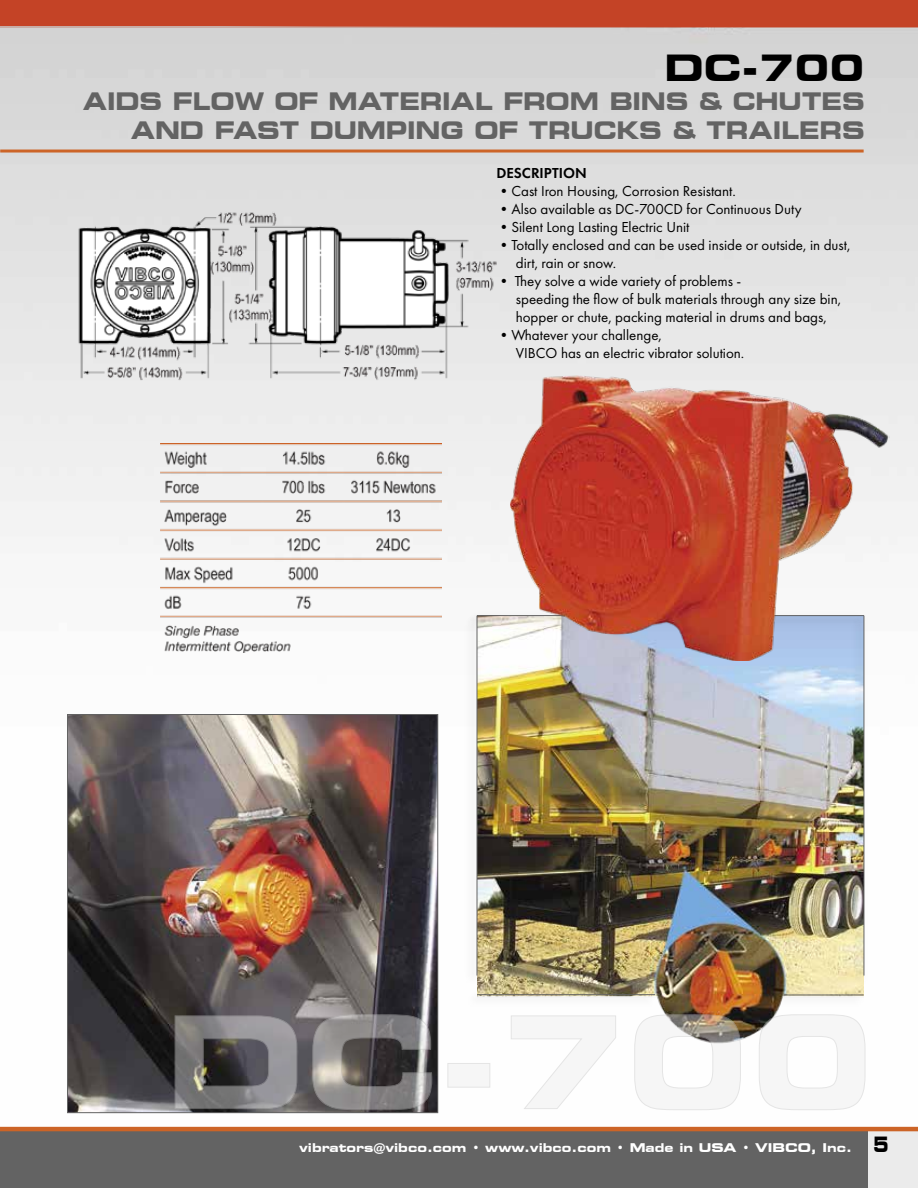
<style>
.page{position:relative;width:918px;height:1188px;background:#fff}
.page>*{position:absolute;margin:0;border:0;box-sizing:border-box;transform-origin:0 0}
.t1{font:700 expanded 36px "Square 721 BT";color:#000}
.t2{font:700 expanded 24px/28.8px "Square 721 BT";letter-spacing:-.005em;color:#636363;text-align:right;scale:.92 1}
.t3{font:15px/18px "Futura PT";color:#000}
.t4{font:600 15px "Futura PT";color:#000}
.t5{font:700 expanded 12px "Square 721 BT";color:#fff}
.s1{font-size:21px;color:#000}
</style>
<div class="page">
<div style="left:867px;top:1130px;width:51px;height:58px;background:#ebebeb"></div>
<div style="left:0;top:0;width:918px;height:28px;background:#c44326"></div>
<div style="left:0;top:1130px;width:867px;height:58px;background:#636363"></div>
<hr style="left:0;top:1127px;width:918px;height:4px;background:#cc6427">
<img style="left:0;top:27px;width:918px;height:1087px">
<img style="left:69px;top:716px;width:367px;height:395px">
<div style="left:67px;top:714px;width:371px;height:399px;border:1px solid #636363"></div>
<img style="left:59px;top:204px;width:442px;height:187px">
<img style="left:160px;top:444px;width:281px;height:208px">
<img style="left:477px;top:629px;width:387px;height:385px">
<div style="left:466px;top:990px;width:192px;height:18px;background:#000;opacity:.35"></div>
<hr style="left:477px;top:994px;width:178px;height:1px;background:#636363">
<div style="left:464px;top:613px;width:17px;height:374px;background:#000;opacity:.35"></div>
<hr style="left:477px;top:616px;width:1px;height:360px;background:#636363">
<div style="left:466px;top:611px;width:401px;height:18px;background:#000;opacity:.35"></div>
<hr style="left:477px;top:615px;width:387px;height:1px;background:#636363">
<div style="left:851px;top:613px;width:17px;height:374px;background:#000;opacity:.35"></div>
<hr style="left:864px;top:616px;width:1px;height:360px;background:#636363">
<div style="left:773px;top:991px;width:93px;height:17px;background:#000;opacity:.35"></div>
<hr style="left:784px;top:995px;width:80px;height:1px;background:#636363">
<hr style="left:0;top:150px;width:864px;height:3px;background:#cc6427">
<svg style="left:174px;top:1014px;width:259px;height:96px;background:#767475"></svg>
<svg style="left:447px;top:1014px;width:419px;height:96px"></svg>
<img style="left:510px;top:376px;width:380px;height:284px">
<h1 class="t1" style="left:664px;top:47px;width:202px">DC-700</h1>
<h2 class="t2" style="left:83px;top:87px;width:851px">AIDS FLOW OF MATERIAL FROM BINS &amp; CHUTES<br>AND FAST DUMPING OF TRUCKS &amp; TRAILERS</h2>
<p class="t4" style="left:496px;top:163px;width:92px">DESCRIPTION</p>
<p class="t3" style="left:496px;top:182px;width:241px">•Cast Iron Housing, Corrosion Resistant.</p>
<p class="t3" style="left:496px;top:200px;width:307px">•Also available as DC-700CD for Continuous Duty</p>
<p class="t3" style="left:496px;top:218px;width:194px">•Silent Long Lasting Electric Unit</p>
<p class="t3" style="left:516px;top:236px;width:336px;text-indent:-20px">•Totally enclosed and can be used inside or outside, in dust, dirt, rain or snow.</p>
<p class="t3" style="left:516px;top:272px;width:327px;text-indent:-20px">• They solve a wide variety of problems -<br>speeding the flow of bulk materials through any size bin, hopper or chute, packing material in drums and bags,</p>
<p class="t3" style="left:516px;top:326px;width:230px;text-indent:-20px">•Whatever your challenge,<br>VIBCO has an electric vibrator solution.</p>
<p class="t5" style="left:299px;top:1140px;width:591px">vibrators@vibco.com • www.vibco.com • Made in USA • VIBCO, Inc. <span class="s1">5</span></p>
</div>
